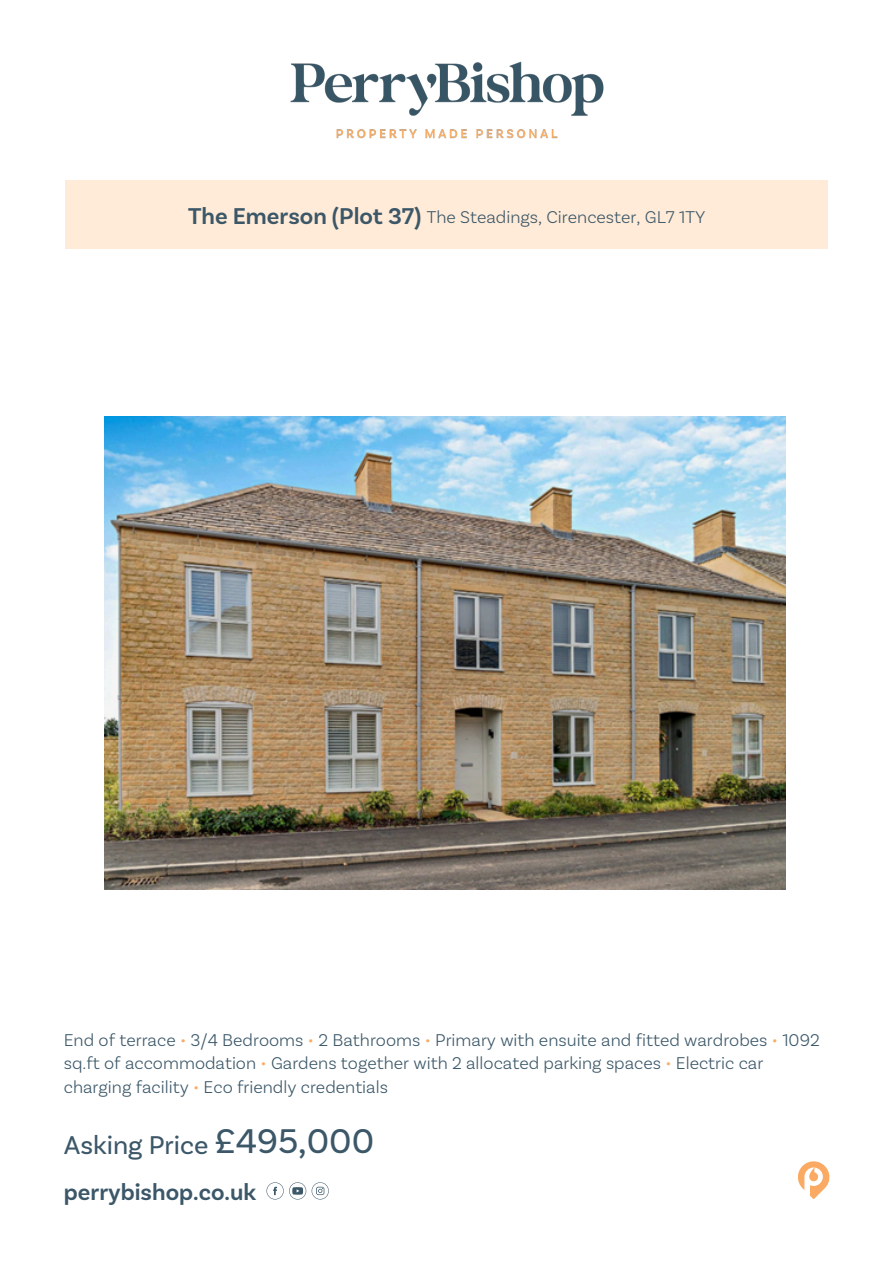
<style>
.page{position:relative;width:894px;height:1264px;background:#fff}
.page>*{position:absolute;margin:0;border:0;box-sizing:border-box;transform-origin:0 0}
.t1{font:36px "Basic Sans";color:#3b5768}
.t2{font:27px "Basic Sans";color:#3b5768}
.t3{font:600 24px "Basic Sans";color:#3b5768}
.t4{font:300 18px/23.7px "Basic Sans";color:#3b5768}
.s1{color:#faaa63}
</style>
<div class="page">
<svg style="left:266px;top:1182px;width:17px;height:17px"></svg>
<svg style="left:289px;top:1182px;width:40px;height:17px"></svg>
<img style="left:290px;top:61px;width:314px;height:78px">
<svg style="left:798px;top:1161px;width:31px;height:38px"></svg>
<img style="left:104px;top:416px;width:681px;height:473px">
<p class="t3" style="left:188px;top:200px;width:235px">The Emerson (Plot 37)</p>
<p class="t4" style="left:426px;top:204px;width:280px">The Steadings, Cirencester, GL7 1TY</p>
<h1 class="t4" style="left:64px;top:1026px;width:757px">End of terrace <span class="s1">•</span> 3/4 Bedrooms <span class="s1">•</span> 2 Bathrooms <span class="s1">•</span> Primary with ensuite and fitted wardrobes <span class="s1">•</span> 1092 sq.ft of accommodation <span class="s1">•</span> Gardens together with 2 allocated parking spaces <span class="s1">•</span> Electric car charging facility <span class="s1">•</span> Eco friendly credentials</h1>
<h2 class="t2" style="left:64px;top:1126px;width:146px">Asking Price</h2>
<h3 class="t1" style="left:214px;top:1117px;width:161px">£495,000</h3>
<p class="t3" style="left:64px;top:1175px;width:194px">perrybishop.co.uk</p>
</div>
